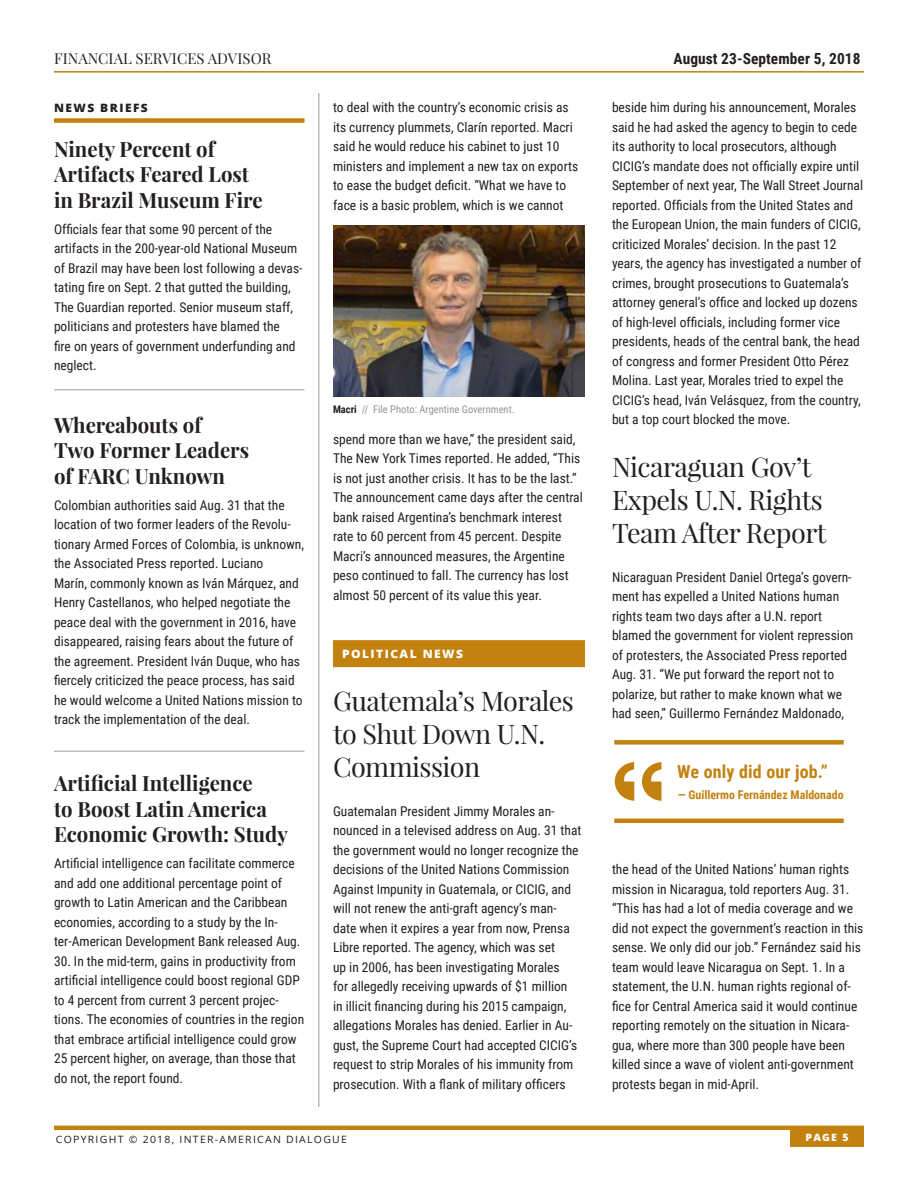
<style>
.page{position:relative;width:918px;height:1188px;background:#fff}
.page>*{position:absolute;margin:0;border:0;box-sizing:border-box;transform-origin:0 0}
.Subhead_18pt{font:27px/33px "Playfair Display";letter-spacing:-.02em;color:#231f20}
.Subhead-_14pt_-_BOLD{font:700 21px/25.5px "Playfair Display";color:#231f20}
.New_-_Block_Quote_Te{font:700 18px "Roboto Condensed";letter-spacing:.01em;color:#c3820f}
.t1{font:700 15.3px "Roboto Condensed";letter-spacing:.005em;color:#231f20}
.t2{font:15px "Playfair Display";letter-spacing:.005em;color:#231f20}
.Main_Body_Text{font:13.5px/19.5px "Roboto Condensed";color:#231f20}
.News_Briefs__Body_T{font:13.5px/19.5px "Roboto Condensed";color:#231f20}
.Subhead-_14pt_-_BOLD-2{font:13.5px/19.5px "Roboto Condensed";color:#231f20}
.Quote_-_Name{font:700 12px "Roboto Condensed";color:#c3820f}
.Sections_-_with_Yell{font:800 11.55px "Open Sans";letter-spacing:.12em;color:#fff;scale:1.04 1}
.News_Briefs__Title{font:800 11.55px "Open Sans";letter-spacing:.12em;color:#231f20;scale:1.04 1}
.Photo_caption{font:10.5px "Roboto Condensed";color:#939598}
.t3{font:10.05px "Open Sans";letter-spacing:.12em;color:#231f20;scale:1.04 1}
.t4{font:800 10.05px "Open Sans";color:#fff;scale:1.04 1}
.s1{font-weight:700;color:#231f20}
</style>
<div class="page">
<hr style="left:54px;top:1126px;width:810px;height:4px;background:#c3820f">
<div style="left:790px;top:1129px;width:74px;height:18px;background:#c3820f"></div>
<hr style="left:54px;top:71px;width:810px;height:2px;background:#c3820f">
<div style="left:333px;top:640px;width:252px;height:27px;background:#c3820f"></div>
<hr style="left:318px;top:93px;width:2px;height:1014px;background:#bcbdc0">
<div style="left:54px;top:118px;width:250px;height:5px;background:#c3820f"></div>
<hr style="left:54px;top:389px;width:250px;height:2px;background:#bcbdc0">
<hr style="left:54px;top:751px;width:250px;height:1px;background:#bcbdc0">
<img style="left:333px;top:225px;width:252px;height:172px">
<div style="left:614px;top:740px;width:230px;height:5px;background:#c3820f"></div>
<hr style="left:614px;top:819px;width:230px;height:4px;background:#c3820f">
<svg style="left:615px;top:762px;width:19px;height:39px"></svg>
<svg style="left:642px;top:762px;width:20px;height:39px"></svg>
<p class="t2" style="left:54px;top:49px;width:219px">FINANCIAL SERVICES ADVISOR</p>
<p class="t1" style="left:674px;top:47px;width:188px">August 23-September 5, 2018</p>
<p class="Main_Body_Text" style="left:333px;top:97px;width:247px">to deal with the country’s economic crisis as its currency plummets, Clarín reported. Macri said he would reduce his cabinet to just 10 ministers and implement a new tax on exports to ease the budget deficit. “What we have to face is a basic problem, which is we cannot</p>
<p class="Main_Body_Text" style="left:612px;top:97px;width:253px">beside him during his announcement, Morales said he had asked the agency to begin to cede its authority to local prosecutors, although CICIG’s mandate does not officially expire until September of next year, The Wall Street Journal reported. Officials from the United States and the European Union, the main funders of CICIG, criticized Morales’ decision. In the past 12 years, the agency has investigated a number of crimes, brought prosecutions to Guatemala’s attorney general’s office and locked up dozens of high-level officials, including former vice presidents, heads of the central bank, the head of congress and former President Otto Pérez Molina. Last year, Morales tried to expel the CICIG’s head, Iván Velásquez, from the country, but a top court blocked the move.</p>
<p class="Subhead_18pt" style="left:612px;top:450px;width:216px">Nicaraguan Gov’t<br>Expels U.N. Rights<br>Team After Report</p>
<p class="Main_Body_Text" style="left:612px;top:567px;width:243px">Nicaraguan President Daniel Ortega’s govern&shy;ment has expelled a United Nations human rights team two days after a U.N. report blamed the government for violent repression of protesters, the Associated Press reported Aug. 31. “We put forward the report not to polarize, but rather to make known what we had seen,” Guillermo Fernández Maldonado,</p>
<p class="News_Briefs__Title" style="left:54px;top:99px;width:92px">NEWS BRIEFS</p>
<p class="Subhead-_14pt_-_BOLD" style="left:54px;top:136px;width:210px">Ninety Percent of<br>Artifacts Feared Lost in Brazil Museum Fire</p>
<p class="News_Briefs__Body_T" style="left:54px;top:219px;width:250px">Officials fear that some 90 percent of the artifacts in the 200-year-old National Museum of Brazil may have been lost following a devas&shy;tating fire on Sept. 2 that gutted the building, The Guardian reported. Senior museum staff, politicians and protesters have blamed the<br>fire on years of government underfunding and neglect.</p>
<p class="Photo_caption" style="left:333px;top:402px;width:183px"><span class="s1">Macri</span> // File Photo: Argentine Government.</p>
<p class="Subhead-_14pt_-_BOLD" style="left:54px;top:412px;width:197px">Whereabouts of<br>Two Former Leaders of FARC Unknown</p>
<p class="News_Briefs__Body_T" style="left:54px;top:495px;width:252px">Colombian authorities said Aug. 31 that the location of two former leaders of the Revolu&shy;tionary Armed Forces of Colombia, is unknown, the Associated Press reported. Luciano<br>Marín, commonly known as Iván Márquez, and Henry Castellanos, who helped negotiate the peace deal with the government in 2016, have disappeared, raising fears about the future of the agreement. President Iván Duque, who has fiercely criticized the peace process, has said he would welcome a United Nations mission to track the implementation of the deal.</p>
<p class="Main_Body_Text" style="left:333px;top:429px;width:251px">spend more than we have,” the president said, The New York Times reported. He added, “This is not just another crisis. It has to be the last.” The announcement came days after the central bank raised Argentina’s benchmark interest rate to 60 percent from 45 percent. Despite Macri’s announced measures, the Argentine peso continued to fall. The currency has lost almost 50 percent of its value this year.</p>
<p class="Sections_-_with_Yell" style="left:342px;top:645px;width:118px">POLITICAL NEWS</p>
<p class="Subhead_18pt" style="left:333px;top:684px;width:243px">Guatemala’s Morales to Shut Down U.N.<br>Commission</p>
<p class="Main_Body_Text" style="left:333px;top:801px;width:250px">Guatemalan President Jimmy Morales an&shy;nounced in a televised address on Aug. 31 that the government would no longer recognize the decisions of the United Nations Commission Against Impunity in Guatemala, or CICIG, and will not renew the anti-graft agency’s man&shy;date when it expires a year from now, Prensa Libre reported. The agency, which was set<br>up in 2006, has been investigating Morales<br>for allegedly receiving upwards of $1 million<br>in illicit financing during his 2015 campaign, allegations Morales has denied. Earlier in Au&shy;gust, the Supreme Court had accepted CICIG’s request to strip Morales of his immunity from prosecution. With a flank of military officers</p>
<p class="New_-_Block_Quote_Te" style="left:677px;top:759px;width:152px">We only did our job.”</p>
<p class="Quote_-_Name" style="left:678px;top:787px;width:167px">— Guillermo Fernández Maldonado</p>
<p class="Subhead-_14pt_-_BOLD" style="left:54px;top:770px;width:235px">Artificial Intelligence<br>to Boost Latin America<br>Economic Growth: Study</p>
<p class="Subhead-_14pt_-_BOLD-2" style="left:54px;top:853px;width:248px">Artificial intelligence can facilitate commerce and add one additional percentage point of growth to Latin American and the Caribbean economies, according to a study by the In&shy;ter-American Development Bank released Aug.</p>
<p class="Subhead-_14pt_-_BOLD-2" style="left:54px;top:951px;width:252px">30. In the mid-term, gains in productivity from artificial intelligence could boost regional GDP to 4 percent from current 3 percent projec&shy;tions. The economies of countries in the region that embrace artificial intelligence could grow 25 percent higher, on average, than those that do not, the report found.</p>
<p class="Main_Body_Text" style="left:612px;top:859px;width:253px">the head of the United Nations’ human rights mission in Nicaragua, told reporters Aug. 31. “This has had a lot of media coverage and we did not expect the government’s reaction in this sense. We only did our job.” Fernández said his team would leave Nicaragua on Sept. 1. In a statement, the U.N. human rights regional of&shy;fice for Central America said it would continue reporting remotely on the situation in Nicara&shy;gua, where more than 300 people have been killed since a wave of violent anti-government protests began in mid-April.</p>
<p class="t3" style="left:56px;top:1132px;width:281px">COPYRIGHT © 2018, INTER-AMERICAN DIALOGUE</p>
<p class="t4" style="left:806px;top:1129px;width:43px">PAGE 5</p>
</div>
